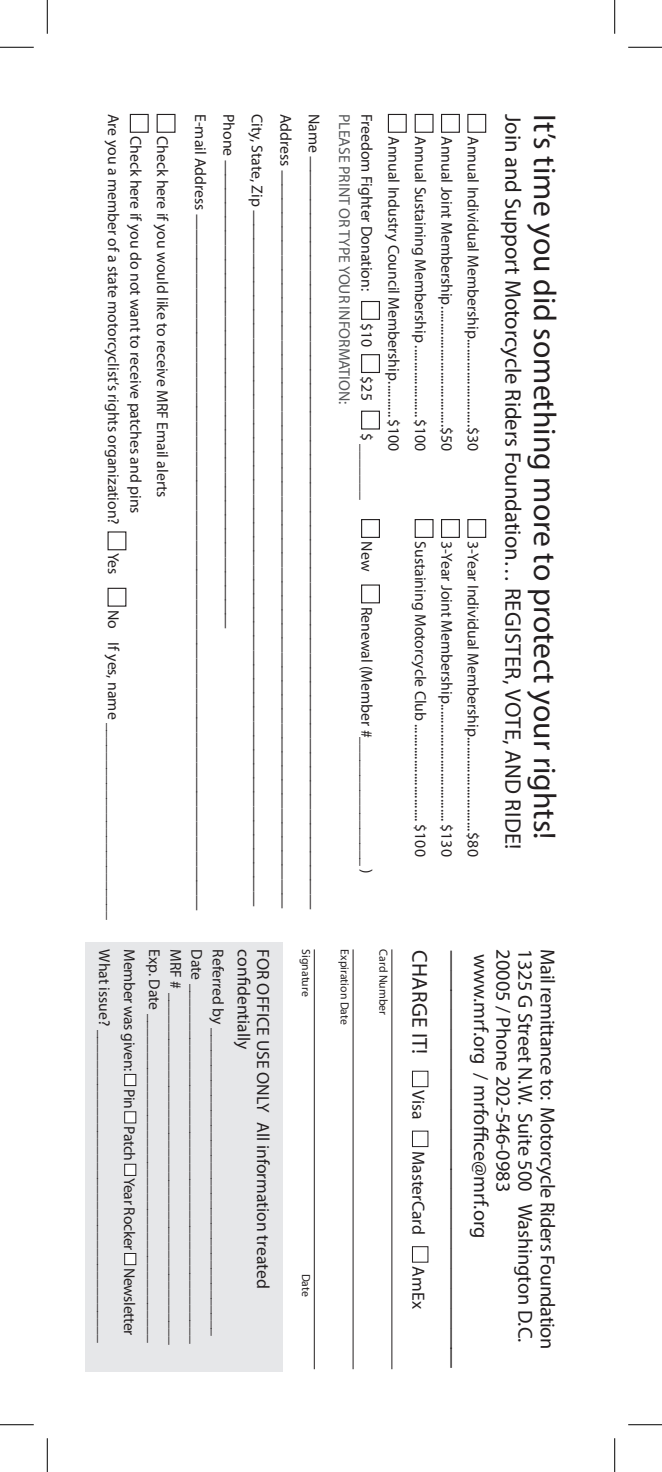
<style>
.page{position:relative;width:662px;height:1472px;background:#fff}
.page>*{position:absolute;margin:0;border:0;box-sizing:border-box;transform-origin:0 0}
.t1{font:31.5px "Myriad Pro";color:#231f20}
.t2{font:22.5px "Myriad Pro";color:#231f20}
.t3{font:21.6px "Myriad Pro";letter-spacing:.02em;color:#231f20}
.t4{font:20.25px "Myriad Pro";letter-spacing:-.005em;color:#231f20}
.t5{font:17.55px "Myriad Pro";color:#231f20}
.t6{font:15.75px "Myriad Pro";color:#231f20}
.t7{font:15.75px/25px "Myriad Pro";letter-spacing:-.02em;color:#231f20}
.t8{font:15.75px "Myriad Pro";color:#57585a}
.t9{font:11.7px "Myriad Pro";color:#231f20}
</style>
<div class="page">
<div style="left:85px;top:942px;width:198px;height:429px;background:#e6e7e9"></div>
<hr style="left:391px;top:949px;width:1px;height:420px;background:#231f20">
<hr style="left:352px;top:949px;width:1px;height:420px;background:#231f20">
<hr style="left:314px;top:949px;width:1px;height:420px;background:#231f20">
<div style="left:412px;top:1070px;width:16px;height:17px;border:1px solid #231f20"></div>
<div style="left:412px;top:1130px;width:16px;height:17px;border:1px solid #231f20"></div>
<div style="left:412px;top:1246px;width:16px;height:16px;border:1px solid #231f20"></div>
<div style="left:125px;top:1074px;width:11px;height:11px;background:#fff"></div>
<div style="left:124px;top:1074px;width:12px;height:12px;border:1px solid #231f20"></div>
<div style="left:125px;top:1111px;width:11px;height:12px;background:#fff"></div>
<div style="left:124px;top:1111px;width:12px;height:12px;border:1px solid #231f20"></div>
<div style="left:125px;top:1164px;width:11px;height:11px;background:#fff"></div>
<div style="left:124px;top:1163px;width:12px;height:13px;border:1px solid #231f20"></div>
<div style="left:125px;top:1253px;width:11px;height:11px;background:#fff"></div>
<div style="left:124px;top:1253px;width:12px;height:12px;border:1px solid #231f20"></div>
<div style="left:467px;top:114px;width:19px;height:19px;border:1px solid #231f20"></div>
<div style="left:467px;top:519px;width:19px;height:19px;border:1px solid #231f20"></div>
<div style="left:441px;top:114px;width:19px;height:19px;border:1px solid #231f20"></div>
<div style="left:441px;top:519px;width:19px;height:19px;border:1px solid #231f20"></div>
<div style="left:414px;top:114px;width:19px;height:19px;border:1px solid #231f20"></div>
<div style="left:414px;top:519px;width:19px;height:19px;border:1px solid #231f20"></div>
<div style="left:388px;top:114px;width:18px;height:19px;border:1px solid #231f20"></div>
<div style="left:361px;top:301px;width:19px;height:19px;border:1px solid #231f20"></div>
<div style="left:361px;top:354px;width:19px;height:19px;border:1px solid #231f20"></div>
<div style="left:361px;top:411px;width:19px;height:18px;border:1px solid #231f20"></div>
<div style="left:361px;top:519px;width:19px;height:19px;border:1px solid #231f20"></div>
<div style="left:361px;top:584px;width:19px;height:19px;border:1px solid #231f20"></div>
<div style="left:156px;top:114px;width:19px;height:19px;border:1px solid #231f20"></div>
<div style="left:130px;top:114px;width:19px;height:19px;border:1px solid #231f20"></div>
<div style="left:107px;top:588px;width:19px;height:18px;border:1px solid #231f20"></div>
<hr style="left:0;top:47px;width:34px;height:1px;background:#000">
<hr style="left:628px;top:47px;width:34px;height:1px;background:#000">
<hr style="left:0;top:1424px;width:34px;height:1px;background:#000">
<hr style="left:628px;top:1424px;width:34px;height:1px;background:#000">
<hr style="left:47px;top:0;width:1px;height:34px;background:#000">
<hr style="left:47px;top:1438px;width:1px;height:34px;background:#000">
<hr style="left:614px;top:0;width:1px;height:34px;background:#000">
<hr style="left:614px;top:1438px;width:1px;height:34px;background:#000">
<p class="t6" style="left:123px;top:114px;width:412px;rotate:90deg">Are you a member of a state motorcyclist’s rights organization?</p>
<p class="t6" style="left:123px;top:553px;width:23px;rotate:90deg">Yes</p>
<p class="t6" style="left:123px;top:610px;width:311px;rotate:90deg">No If yes, name __________________________</p>
<p class="t6" style="left:145px;top:136px;width:379px;rotate:90deg">Check here if you do not want to receive patches and pins</p>
<p class="t6" style="left:172px;top:136px;width:363px;rotate:90deg">Check here if you would like to receive MRF Email alerts</p>
<p class="t6" style="left:208px;top:114px;width:798px;rotate:90deg">E-mail Address ———————————————————————————————————————————————</p>
<p class="t6" style="left:236px;top:114px;width:517px;rotate:90deg">Phone —————————————————————————————————</p>
<p class="t6" style="left:265px;top:114px;width:794px;rotate:90deg">City, State, Zip —————————————————————————————————————————————————</p>
<p class="t6" style="left:293px;top:114px;width:796px;rotate:90deg">Address ————————————————————————————————————————————————————</p>
<p class="t6" style="left:323px;top:114px;width:40px;rotate:90deg">Name</p>
<p class="t8" style="left:354px;top:114px;width:292px;rotate:90deg">PLEASE PRINT OR TYPE YOUR INFORMATION:</p>
<p class="t6" style="left:321px;top:156px;width:754px;rotate:90deg">—————————————————————————————————————————————————————</p>
<p class="t6" style="left:376px;top:114px;width:178px;rotate:90deg">Freedom Fighter Donation:</p>
<p class="t6" style="left:376px;top:323px;width:26px;rotate:90deg">$10</p>
<p class="t6" style="left:376px;top:376px;width:26px;rotate:90deg">$25</p>
<p class="t6" style="left:376px;top:433px;width:68px;rotate:90deg">$ _______</p>
<p class="t6" style="left:376px;top:541px;width:31px;rotate:90deg">New</p>
<p class="t6" style="left:376px;top:607px;width:268px;rotate:90deg">Renewal (Member #_________________ )</p>
<p class="t6" style="left:403px;top:136px;width:317px;rotate:90deg">Annual Industry Council Membership...........$100</p>
<p class="t6" style="left:430px;top:136px;width:317px;rotate:90deg">Annual Sustaining Membership ......................$100</p>
<p class="t6" style="left:456px;top:136px;width:317px;rotate:90deg">Annual Joint Membership.....................................$50</p>
<p class="t6" style="left:483px;top:136px;width:317px;rotate:90deg">Annual Individual Membership...........................$30</p>
<p class="t6" style="left:430px;top:541px;width:317px;rotate:90deg">Sustaining Motorcycle Club .............................. $100</p>
<p class="t6" style="left:456px;top:541px;width:317px;rotate:90deg">3-Year Joint Membership.................................... $130</p>
<p class="t6" style="left:483px;top:541px;width:317px;rotate:90deg">3-Year Individual Membership.............................$80</p>
<p class="t2" style="left:527px;top:114px;width:737px;rotate:90deg">Join and Support Motorcycle Riders Foundation… REGISTER, VOTE, AND RIDE!</p>
<p class="t1" style="left:564px;top:114px;width:727px;rotate:90deg">It’s time you did something more to protect your rights!</p>
<p class="t7" style="left:142px;top:949px;width:395px;text-indent:139px;rotate:90deg">Pin Patch Year Rocker Newsletter<br>What issue? ________________________________________</p>
<p class="t7" style="left:142px;top:949px;width:123px;rotate:90deg">Member was given:</p>
<p class="t6" style="left:164px;top:949px;width:395px;rotate:90deg">Exp. Date __________________________________________</p>
<p class="t6" style="left:185px;top:949px;width:397px;rotate:90deg">MRF # _____________________________________________</p>
<p class="t6" style="left:206px;top:949px;width:396px;rotate:90deg">Date ______________________________________________</p>
<p class="t6" style="left:228px;top:949px;width:388px;rotate:90deg">Referred by _________________________________________</p>
<p class="t5" style="left:254px;top:949px;width:101px;rotate:90deg">confidentially</p>
<p class="t5" style="left:274px;top:949px;width:341px;rotate:90deg">FOR OFFICE USE ONLY All information treated</p>
<p class="t9" style="left:313px;top:949px;width:49px;rotate:90deg">Signature</p>
<p class="t9" style="left:352px;top:949px;width:77px;rotate:90deg">Expiration Date</p>
<p class="t9" style="left:390px;top:949px;width:67px;rotate:90deg">Card Number</p>
<p class="t9" style="left:313px;top:1273px;width:25px;rotate:90deg">Date</p>
<p class="t3" style="left:433px;top:949px;width:106px;rotate:90deg">CHARGE IT!</p>
<p class="t3" style="left:464px;top:949px;width:421px;rotate:90deg">—————————————————————</p>
<p class="t4" style="left:493px;top:953px;width:286px;rotate:90deg">www.mrf.org / mrfoffice@mrf.org</p>
<p class="t4" style="left:515px;top:949px;width:244px;rotate:90deg">20005 / Phone 202-546-0983</p>
<p class="t4" style="left:538px;top:949px;width:395px;rotate:90deg">1325 G Street N.W. Suite 500 Washington D.C.</p>
<p class="t4" style="left:560px;top:949px;width:401px;rotate:90deg">Mail remittance to: Motorcycle Riders Foundation</p>
<p class="t5" style="left:429px;top:1090px;width:31px;rotate:90deg">Visa</p>
<p class="t5" style="left:429px;top:1150px;width:86px;rotate:90deg">MasterCard</p>
<p class="t5" style="left:429px;top:1266px;width:44px;rotate:90deg">AmEx</p>
</div>
